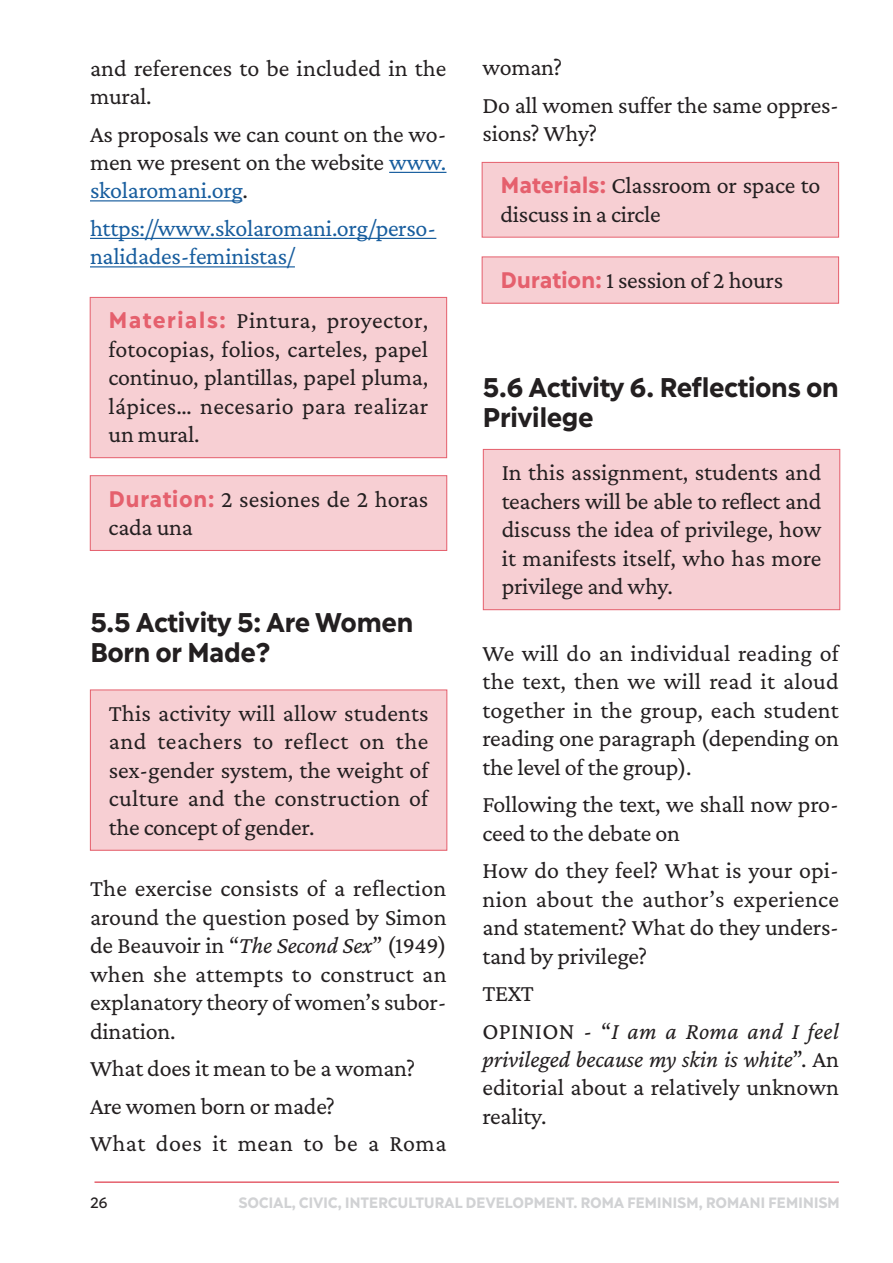
<style>
.page{position:relative;width:893px;height:1263px;background:#fff}
.page>*{position:absolute;margin:0;border:0;box-sizing:border-box;transform-origin:0 0}
.t1{font:700 27px/30px "Ilisarniq";letter-spacing:-.025em;color:#231f20}
.t2{font:24px/28.5px "Crimson Pro";letter-spacing:-.01em;color:#231f20;text-align:justify}
.t3{font:24px/28.5px "Crimson Pro";letter-spacing:-.01em;color:#175d9e}
.t4{font:italic 24px/37.5px "Crimson Pro";letter-spacing:.015em;color:#231f20}
.t5{font:700 15px "Ilisarniq";letter-spacing:-.025em;color:#d1d2d4}
.t6{font:15px "Ilisarniq";color:#231f20}
.s1{color:#175d9e}
.s2{font-family:"Ilisarniq";font-weight:700;font-size:22.5px;color:#e5606d}
.s3{font-style:italic}
.s4{font-style:normal}
</style>
<div class="page">
<hr style="left:94px;top:1181px;width:745px;height:2px;background:#e5606d">
<hr style="left:389px;top:172px;width:57px;height:1px;background:#175d9e">
<hr style="left:90px;top:200px;width:152px;height:1px;background:#175d9e">
<hr style="left:90px;top:238px;width:346px;height:1px;background:#175d9e">
<hr style="left:90px;top:266px;width:205px;height:1px;background:#175d9e">
<div style="left:90px;top:476px;width:357px;height:74px;background:#f7cfd3"></div>
<div style="left:90px;top:475px;width:357px;height:76px;border:1px solid #e5606d"></div>
<div style="left:482px;top:257px;width:357px;height:46px;background:#f7cfd3"></div>
<div style="left:482px;top:256px;width:357px;height:48px;border:1px solid #e5606d"></div>
<div style="left:90px;top:690px;width:357px;height:160px;background:#f7cfd3"></div>
<div style="left:90px;top:689px;width:357px;height:161px;border:1px solid #e5606d"></div>
<div style="left:90px;top:297px;width:357px;height:161px;background:#f7cfd3"></div>
<div style="left:90px;top:297px;width:357px;height:161px;border:1px solid #e5606d"></div>
<div style="left:482px;top:162px;width:357px;height:75px;background:#f7cfd3"></div>
<div style="left:482px;top:162px;width:357px;height:76px;border:1px solid #e5606d"></div>
<div style="left:483px;top:449px;width:357px;height:161px;background:#f7cfd3"></div>
<div style="left:483px;top:449px;width:357px;height:161px;border:1px solid #e5606d"></div>
<p class="t2" style="left:90px;top:53px;width:358px">and references to be included in the mural.</p>
<p class="t2" style="left:90px;top:119px;width:358px">As proposals we can count on the wo&shy;men we present on the website <span class="s1">www. skolaromani.org</span>.</p>
<p class="t3" style="left:90px;top:213px;width:348px">https://www.skolaromani.org/perso&shy;nalidades-feministas/</p>
<p class="t2" style="left:109px;top:306px;width:321px"><span class="s2">Materials:</span> Pintura, proyector, fotocopias, folios, carteles, papel continuo, plantillas, papel pluma, lápices… necesario para realizar un mural.</p>
<p class="t2" style="left:109px;top:484px;width:321px"><span class="s2">Duration:</span> 2 sesiones de 2 horas cada una</p>
<p class="t1" style="left:90px;top:606px;width:325px">5.5 Activity 5: Are Women<br>Born or Made?</p>
<p class="t2" style="left:109px;top:698px;width:321px">This activity will allow students and teachers to reflect on the sex-gender system, the weight of culture and the construction of the concept of gender.</p>
<p class="t2" style="left:90px;top:874px;width:358px">The exercise consists of a reflection around the question posed by Simon de Beauvoir in “<span class="s3">The Second Sex</span>” (1949) when she attempts to construct an explanatory theory of women’s subor&shy;dination.</p>
<p class="t2" style="left:90px;top:1049px;width:358px;line-height:37.5px;text-align:left">What does it mean to be a woman?<br>Are women born or made?<br>What does it mean to be a Roma</p>
<p class="t2" style="left:482px;top:48px;width:358px;line-height:37.5px">woman?<br>Do all women suffer the same oppres-</p>
<p class="t2" style="left:482px;top:119px;width:116px">sions? Why?</p>
<p class="t2" style="left:500px;top:171px;width:321px"><span class="s2">Materials:</span> Classroom or space to discuss in a circle</p>
<p class="t2" style="left:500px;top:265px;width:284px"><span class="s2">Duration:</span> 1 session of 2 hours</p>
<p class="t1" style="left:482px;top:370px;width:358px">5.6 Activity 6. Reflections on<br>Privilege</p>
<p class="t2" style="left:502px;top:458px;width:321px">In this assignment, students and teachers will be able to reflect and discuss the idea of privilege, how it manifests itself, who has more privilege and why.</p>
<p class="t2" style="left:482px;top:638px;width:358px">We will do an individual reading of the text, then we will read it aloud together in the group, each student reading one paragraph (depending on the level of the group).</p>
<p class="t2" style="left:482px;top:789px;width:358px">Following the text, we shall now pro&shy;ceed to the debate on</p>
<p class="t2" style="left:482px;top:855px;width:358px">How do they feel? What is your opi&shy;nion about the author’s experience and statement? What do they unders&shy;tand by privilege?</p>
<p class="t4" style="left:482px;top:974px;width:358px"><span class="s4">TEXT<br>OPINION - “</span>I am a Roma and I feel</p>
<p class="t2" style="left:482px;top:1044px;width:358px"><span class="s3">privileged because my skin is white</span>”. An editorial about a relatively unknown reality.</p>
<p class="t6" style="left:90px;top:1191px;width:19px">26</p>
<p class="t5" style="left:239px;top:1191px;width:603px">SOCIAL, CIVIC, INTERCULTURAL DEVELOPMENT. ROMA FEMINISM, ROMANI FEMINISM</p>
</div>
